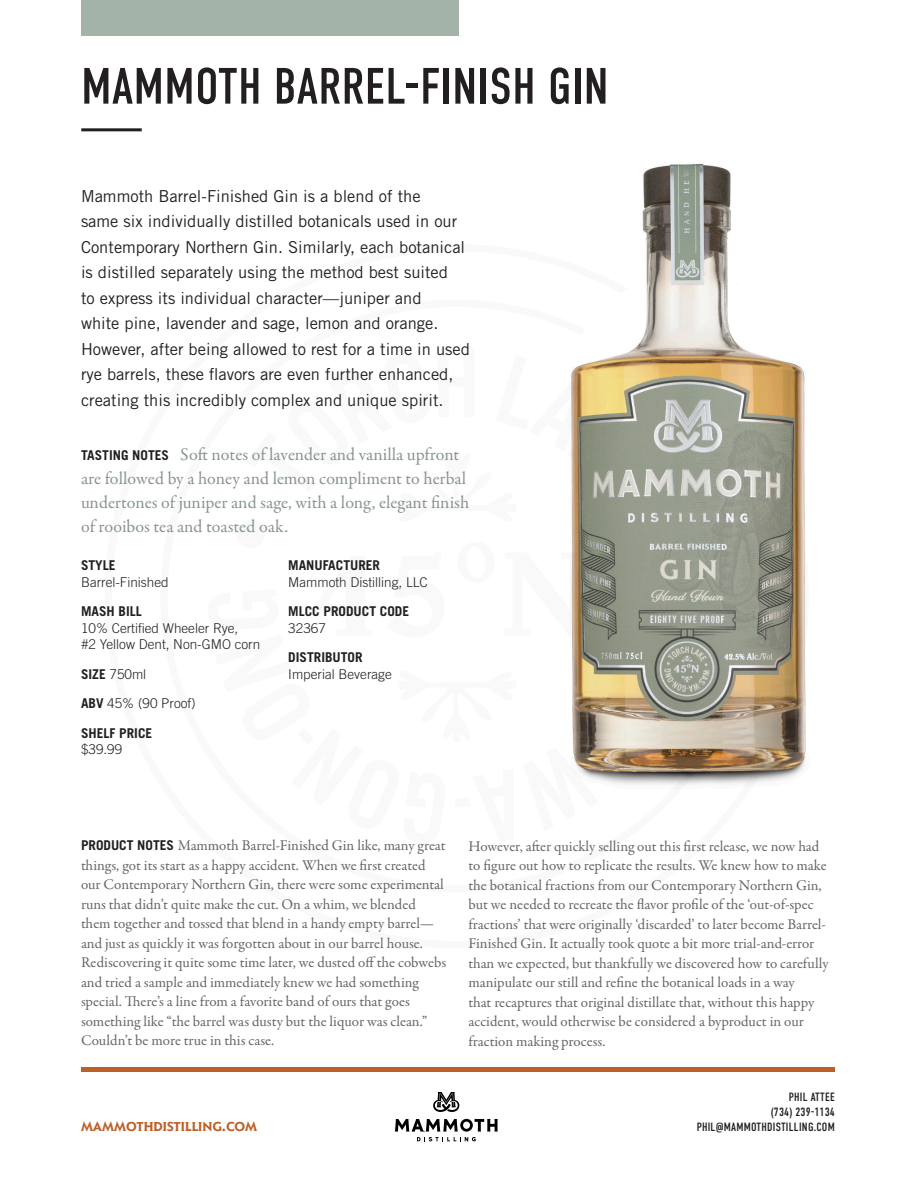
<style>
.page{position:relative;width:918px;height:1188px;background:#fff}
.page>*{position:absolute;margin:0;border:0;box-sizing:border-box;transform-origin:0 0}
.t1{font:51px "DIN Condensed";letter-spacing:.01em;color:#231f20}
.SS_-_tasting_notes{font:18px/24px "Garamond Premr Pro";color:#87958d}
.SS_-_Intro{font:16.5px/25.5px "Trade Gothic LT Std";color:#231f20}
.SS_-_product_notes{font:15px/19.5px "Garamond Premr Pro";letter-spacing:-.005em;color:#63656a}
.SS_-_stats{font:300 13.5px/16.5px "Trade Gothic LT Std";color:#231f20}
.SS_-_stats-2{font:700 13.5px/16.5px "Trade Gothic LT Std";color:#231f20}
.t2{font:700 13.5px "Elan ITC Std";color:#bb6128}
.t3{font:12px/15px "DIN Condensed";letter-spacing:.02em;color:#231f20;text-align:right}
.s1{font-family:"Trade Gothic LT Std";font-weight:700;font-size:13.5px;color:#231f20}
.s2{font-weight:700}
.s3{font-weight:300}
.s4{font-style:inherit}
</style>
<div class="page">
<img style="left:570px;top:163px;width:236px;height:626px">
<svg style="left:395px;top:1119px;width:103px;height:22px"></svg>
<svg style="left:433px;top:1092px;width:26px;height:20px"></svg>
<div style="left:81px;top:1067px;width:754px;height:5px;background:#bb6128"></div>
<div style="left:81px;top:0;width:378px;height:35px;background:#a3b3a8"></div>
<hr style="left:81px;top:128px;width:61px;height:3px;background:#231f20">
<p class="t1" style="left:81px;top:58px;width:529px">MAMMOTH BARREL-FINISH GIN</p>
<p class="SS_-_Intro" style="left:81px;top:183px;width:391px">Mammoth Barrel-Finished Gin is a blend of the<br>same six individually distilled botanicals used in our Contemporary Northern Gin. Similarly, each botanical is distilled separately using the method best suited<br>to express its individual character—juniper and<br>white pine, lavender and sage, lemon and orange.<br>However, after being allowed to rest for a time in used rye barrels, these flavors are even further enhanced, creating this incredibly complex and unique spirit.</p>
<p class="SS_-_tasting_notes" style="left:81px;top:443px;width:390px"><span class="s1">TASTING NOTES</span> Soft notes of lavender and vanilla upfront are followed by a honey and lemon compliment to herbal undertones of juniper and sage, with a long, elegant finish of rooibos tea and toasted oak.</p>
<p class="SS_-_stats" style="left:81px;top:557px;width:89px"><span class="s2">STYLE<br></span>Barrel-Finished</p>
<p class="SS_-_stats" style="left:81px;top:603px;width:181px"><span class="s2">MASH BILL<br></span>10% Certified Wheeler Rye,<br>#2 Yellow Dent, Non-GMO corn</p>
<p class="SS_-_stats" style="left:81px;top:666px;width:67px"><span class="s2">SIZE</span> 750ml</p>
<p class="SS_-_stats" style="left:81px;top:695px;width:116px"><span class="s2">ABV</span> 45% (90 Proof)</p>
<p class="SS_-_stats-2" style="left:81px;top:725px;width:73px">SHELF PRICE <span class="s3">$39.99</span></p>
<p class="SS_-_stats" style="left:288px;top:557px;width:141px"><span class="s2">MANUFACTURER<br></span>Mammoth Distilling, LLC</p>
<p class="SS_-_stats-2" style="left:288px;top:603px;width:122px">MLCC PRODUCT CODE<br><span class="s3">32367</span></p>
<p class="SS_-_stats" style="left:288px;top:649px;width:105px"><span class="s2">DISTRIBUTOR<br></span>Imperial Beverage</p>
<p class="SS_-_product_notes" style="left:81px;top:836px;width:367px"><span class="s1">PRODUCT NOTES</span> Mammoth Barrel-Finished Gin like, many great things, got its start as a happy accident. When we first created our Contemporary Northern Gin, there were some experimental runs that didn’t quite make the cut. On a whim, we blended them together and tossed that blend in a handy empty barrel— and just as quickly it was forgotten about in our barrel house.<br>Rediscovering it quite some time later, we dusted off the cobwebs and tried a sample and immediately knew we had something special. There’s a line from a favorite band of ours that goes something like “the barrel was dusty but the liquor was clean.” Couldn’t be more true in this case.</p>
<p class="SS_-_product_notes" style="left:469px;top:837px;width:362px">However, after quickly selling out this first release, we now had to figure out how to replicate the results. We knew how to make the botanical fractions from our Contemporary Northern Gin, but we needed to recreate the flavor profile of the ‘out-of-spec fractions’ that were originally ‘discarded’ to later become Barrel-Finished Gin. It actually took quote a bit more trial-and-error than we expected, but thankfully we discovered how to carefully manipulate our still and refine the botanical loads in a way<br>that recaptures that original distillate that, without this happy accident, would otherwise be considered a byproduct in our fraction making process.</p>
<p class="t3" style="left:771px;top:1090px;width:66px">PHIL ATTEE (734) 239-1134</p>
<p class="t2" style="left:81px;top:1118px;width:178px">M<span class="s4">AMMOTH</span>DISTILLING.COM</p>
<p class="t3" style="left:697px;top:1120px;width:140px">PHIL@MAMMOTHDISTILLING.COM</p>
</div>
